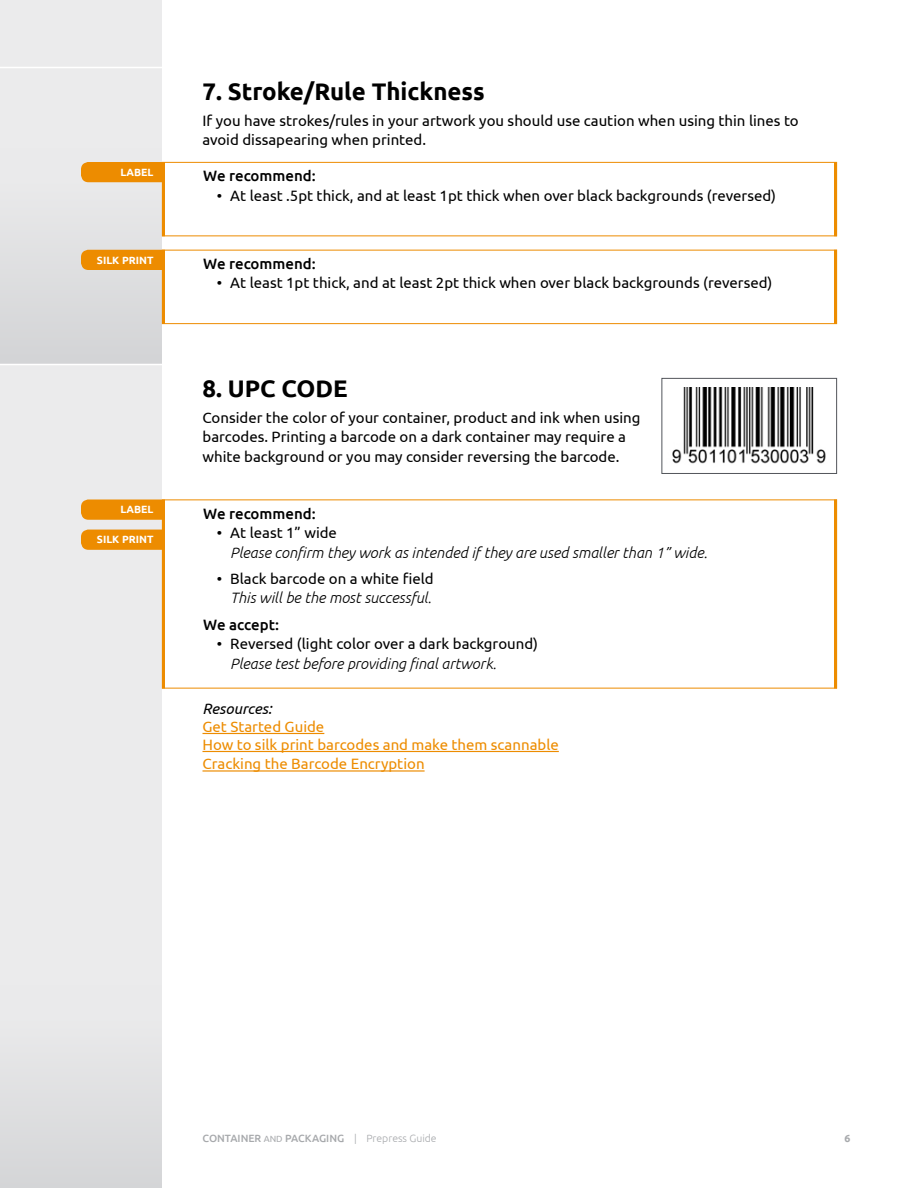
<style>
.page{position:relative;width:918px;height:1188px;background:#fff}
.page>*{position:absolute;margin:0;border:0;box-sizing:border-box;transform-origin:0 0}
.t1{font:700 24px "Ubuntu";color:#000}
.t2{font:15px/19.5px "Ubuntu";color:#000}
.t3{font:italic 300 15px "Ubuntu";color:#000}
.t4{font:15px/18px "Ubuntu";color:#ed8c00}
.t5{font:500 15px "Ubuntu";color:#000}
.t6{font:italic 15px "Ubuntu";color:#000}
.t7{font:500 10.5px "Ubuntu";color:#a7a9ac}
.t8{font:700 10.5px "Ubuntu";color:#fff}
.t9{font:700 10.5px "Ubuntu";color:#a7a9ac}
.s1{font-weight:400;font-size:9px}
.s2{font-weight:300}
</style>
<div class="page">
<div style="left:0;top:0;width:162px;height:1188px;background:#ebebec"></div>
<hr style="left:0;top:67px;width:162px;height:1px;background:#fff">
<div style="left:0;top:148px;width:162px;height:216px;background:#dfe0e1"></div>
<div style="left:162px;top:162px;width:675px;height:74px;border:1px solid #ed8c00"></div>
<div style="left:162px;top:250px;width:675px;height:74px;border:1px solid #ed8c00"></div>
<hr style="left:162px;top:162px;width:3px;height:74px;background:#ed8c00">
<hr style="left:162px;top:250px;width:3px;height:74px;background:#ed8c00">
<hr style="left:834px;top:162px;width:3px;height:74px;background:#ed8c00">
<hr style="left:834px;top:250px;width:3px;height:74px;background:#ed8c00">
<div style="left:81px;top:162px;width:81px;height:20px;background:#ed8c00"></div>
<div style="left:81px;top:250px;width:81px;height:20px;background:#ed8c00"></div>
<hr style="left:0;top:364px;width:162px;height:1px;background:#fff">
<div style="left:662px;top:378px;width:175px;height:96px;border:1px solid #52555b"></div>
<img style="left:672px;top:388px;width:154px;height:76px">
<hr style="left:202px;top:733px;width:122px;height:1px;background:#ed8c00">
<hr style="left:202px;top:751px;width:357px;height:1px;background:#ed8c00">
<hr style="left:202px;top:770px;width:223px;height:2px;background:#ed8c00">
<hr style="left:834px;top:500px;width:3px;height:188px;background:#ed8c00">
<hr style="left:162px;top:500px;width:3px;height:188px;background:#ed8c00">
<div style="left:81px;top:530px;width:81px;height:20px;background:#ed8c00"></div>
<div style="left:81px;top:500px;width:81px;height:20px;background:#ed8c00"></div>
<div style="left:0;top:986px;width:162px;height:202px;background:#e6e7e8"></div>
<p class="t8" style="left:120px;top:166px;width:35px">LABEL</p>
<p class="t8" style="left:97px;top:253px;width:58px">SILK PRINT</p>
<p class="t8" style="left:120px;top:503px;width:35px">LABEL</p>
<p class="t8" style="left:97px;top:533px;width:58px">SILK PRINT</p>
<h1 class="t1" style="left:202px;top:77px;width:284px">7. Stroke/Rule Thickness</h1>
<p class="t2" style="left:202px;top:110px;width:598px">If you have strokes/rules in your artwork you should use caution when using thin lines to avoid dissapearing when printed.</p>
<p class="t5" style="left:203px;top:166px;width:114px">We recommend:</p>
<p class="t2" style="left:217px;top:185px;width:561px">• At least .5pt thick, and at least 1pt thick when over black backgrounds (reversed)</p>
<p class="t5" style="left:203px;top:254px;width:114px">We recommend:</p>
<p class="t2" style="left:217px;top:273px;width:557px">• At least 1pt thick, and at least 2pt thick when over black backgrounds (reversed)</p>
<h1 class="t1" style="left:202px;top:374px;width:147px">8. UPC CODE</h1>
<p class="t2" style="left:202px;top:407px;width:439px">Consider the color of your container, product and ink when using barcodes. Printing a barcode on a dark container may require a white background or you may consider reversing the barcode.</p>
<p class="t5" style="left:203px;top:504px;width:114px">We recommend:</p>
<p class="t2" style="left:217px;top:523px;width:122px">• At least 1” wide</p>
<p class="t3" style="left:230px;top:543px;width:479px">Please confirm they work as intended if they are used smaller than 1” wide.</p>
<p class="t2" style="left:217px;top:568px;width:219px">• Black barcode on a white field</p>
<p class="t3" style="left:230px;top:589px;width:203px">This will be the most successful.</p>
<p class="t5" style="left:203px;top:615px;width:77px">We accept:</p>
<p class="t2" style="left:217px;top:634px;width:323px">• Reversed (light color over a dark background)</p>
<p class="t3" style="left:230px;top:654px;width:268px">Please test before providing final artwork.</p>
<p class="t6" style="left:202px;top:699px;width:71px">Resources:</p>
<p class="t4" style="left:202px;top:717px;width:358px">Get Started Guide<br>How to silk print barcodes and make them scannable</p>
<p class="t4" style="left:202px;top:754px;width:224px">Cracking the Barcode Encryption</p>
<p class="t7" style="left:202px;top:1132px;width:236px">CONTAINER <span class="s1">AND</span> PACKAGING <span class="s2">| Prepress Guide</span></p>
<p class="t9" style="left:845px;top:1132px;width:7px">6</p>
</div>
